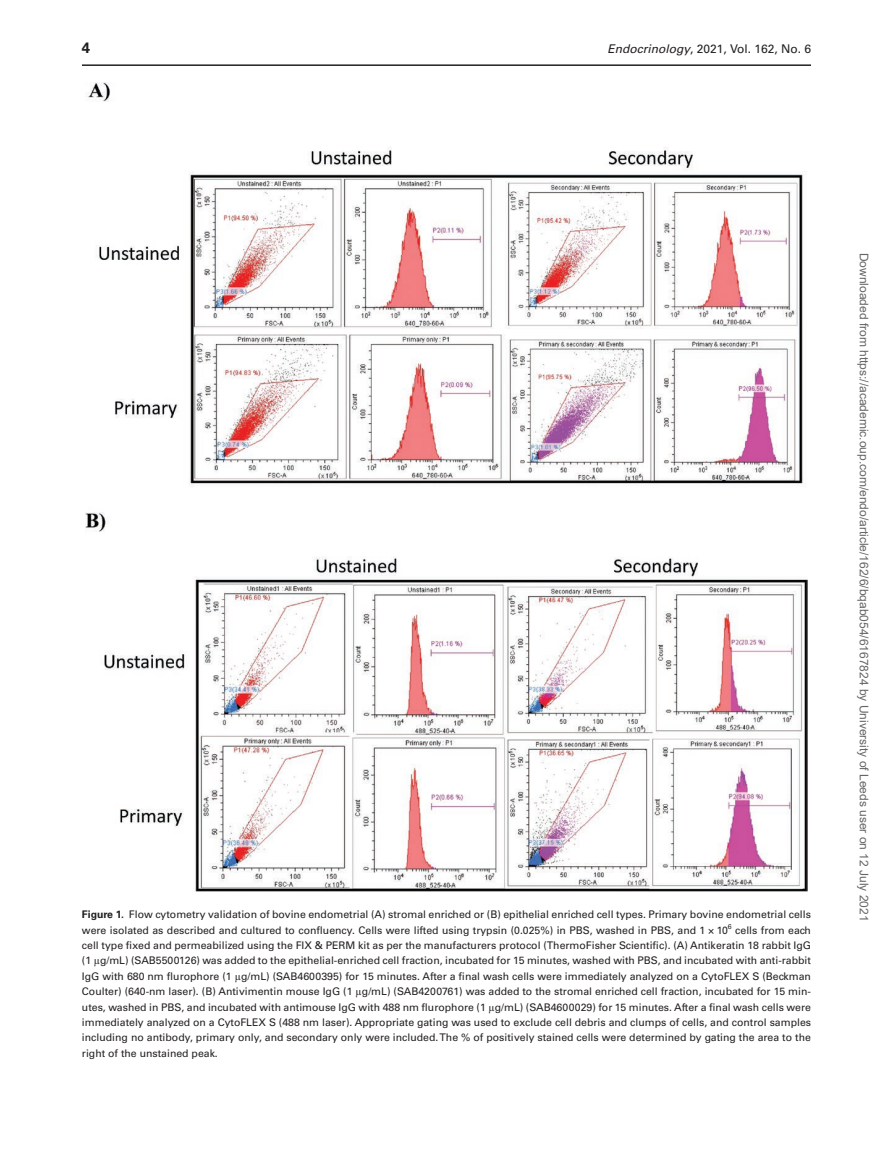
<style>
.page{position:relative;width:893px;height:1174px;background:#fff}
.page>*{position:absolute;margin:0;border:0;box-sizing:border-box;transform-origin:0 0}
.t1{font:700 15px "Univers LT Std";color:#231f20}
.t2{font:12px "Arial";color:#666}
.t3{font:12px "Univers LT Std";color:#231f20}
.t4{font:10.5px/15.3px "Univers LT Std";color:#231f20;text-align:justify}
.s1{font-style:italic}
.s2{font-weight:700}
.s3{font-family:"Gandhari Unicode"}
</style>
<div class="page">
<hr style="left:82px;top:64px;width:729px;height:2px;background:#231f20">
<img style="left:86px;top:82px;width:721px;height:809px">
<h1 class="t1" style="left:82px;top:39px;width:10px">4</h1>
<p class="t3" style="left:607px;top:42px;width:205px"><span class="s1">Endocrinology</span>, 2021, Vol. 162, No. 6</p>
<p class="t4" style="left:82px;top:907px;width:731px"><span class="s2">Figure 1.</span> Flow cytometry validation of bovine endometrial (A) stromal enriched or (B) epithelial enriched cell types. Primary bovine endometrial cells were isolated as described and cultured to confluency. Cells were lifted using trypsin (0.025%) in PBS, washed in PBS, and 1 × 10<sup>6</sup> cells from each cell type fixed and permeabilized using the FIX &amp; PERM kit as per the manufacturers protocol (ThermoFisher Scientific). (A) Antikeratin 18 rabbit IgG (1 <span class="s3">μ</span>g/mL) (SAB5500126) was added to the epithelial-enriched cell fraction, incubated for 15 minutes, washed with PBS, and incubated with anti-rabbit IgG with 680 nm flurophore (1 <span class="s3">μ</span>g/mL) (SAB4600395) for 15 minutes. After a final wash cells were immediately analyzed on a CytoFLEX S (Beckman Coulter) (640-nm laser). (B) Antivimentin mouse IgG (1 <span class="s3">μ</span>g/mL) (SAB4200761) was added to the stromal enriched cell fraction, incubated for 15 min&shy;utes, washed in PBS, and incubated with antimouse IgG with 488 nm flurophore (1 <span class="s3">μ</span>g/mL) (SAB4600029) for 15 minutes. After a final wash cells were immediately analyzed on a CytoFLEX S (488 nm laser). Appropriate gating was used to exclude cell debris and clumps of cells, and control samples including no antibody, primary only, and secondary only were included. The % of positively stained cells were determined by gating the area to the right of the unstained peak.</p>
<p class="t2" style="left:868px;top:252px;width:670px;rotate:90deg">Downloaded from https://academic.oup.com/endo/article/162/6/bqab054/6167824 by University of Leeds user on 12 July 2021</p>
</div>
